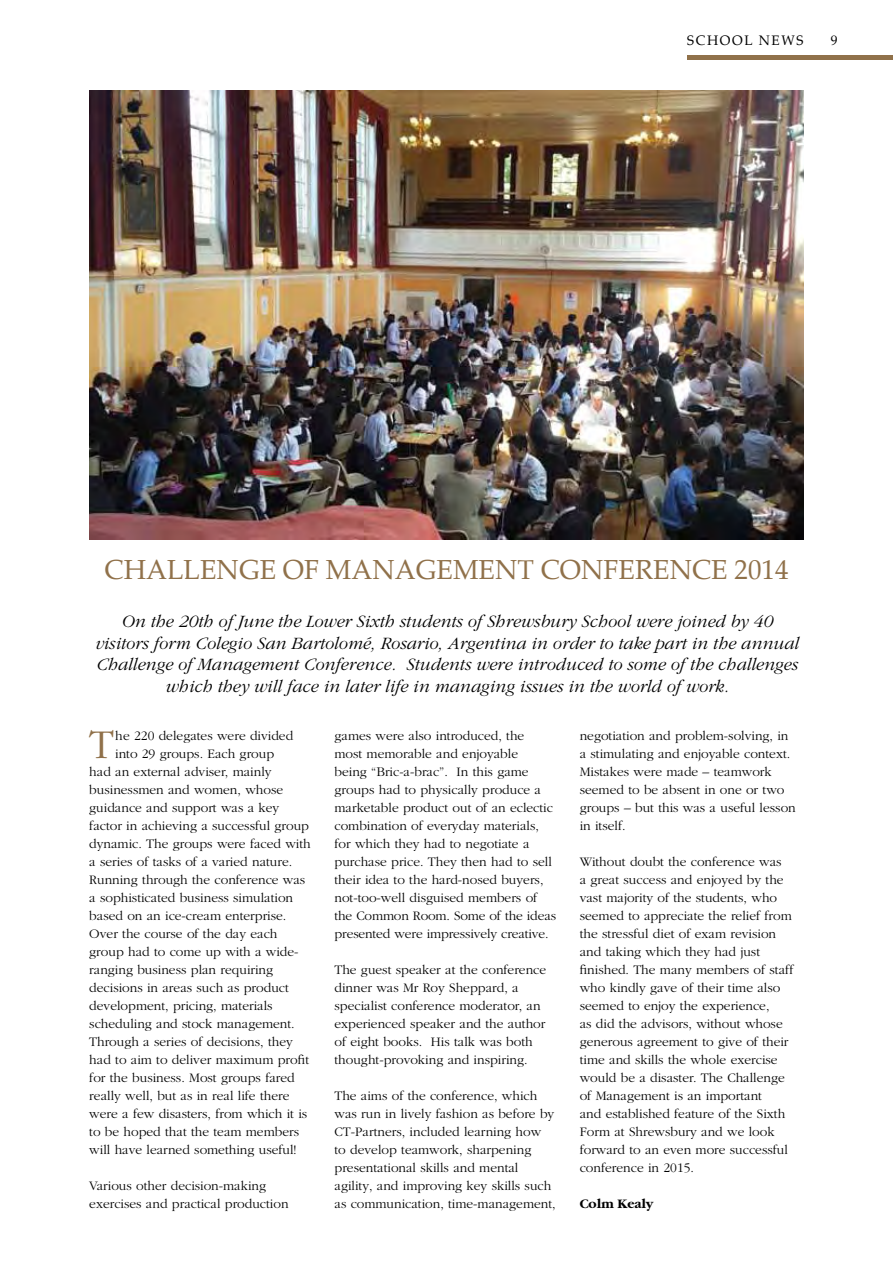
<style>
.page{position:relative;width:893px;height:1263px;background:#fff}
.page>*{position:absolute;margin:0;border:0;box-sizing:border-box;transform-origin:0 0}
.t1{font:300 42.45px "Garamond";color:#90714a}
.t2{font:27px "Palatino";color:#90714a}
.t3{font:italic 300 18px/21.6px "Garamond";color:#000;text-align:center}
.t4{font:300 13.5px/18px "Garamond";color:#000}
.t5{font:13.5px "Palatino";letter-spacing:.12em;color:#000}
.t6{font:700 13.5px "Garamond";color:#000}
</style>
<div class="page">
<img style="left:89px;top:90px;width:715px;height:449px">
<div style="left:687px;top:55px;width:206px;height:5px;background:#90714a"></div>
<p class="t5" style="left:687px;top:29px;width:118px">SCHOOL NEWS</p>
<p class="t5" style="left:831px;top:29px;width:8px">9</p>
<h2 class="t2" style="left:105px;top:547px;width:685px">CHALLENGE OF MANAGEMENT CONFERENCE 2014</h2>
<p class="t3" style="left:95px;top:611px;width:705px">On the 20th of June the Lower Sixth students of Shrewsbury School were joined by 40 visitors form Colegio San Bartolomé, Rosario, Argentina in order to take part in the annual Challenge of Management Conference. Students were introduced to some of the challenges which they will face in later life in managing issues in the world of work.</p>
<h1 class="t1" style="left:89px;top:721px;width:26px">T</h1>
<p class="t4" style="left:115px;top:727px;width:180px">he 220 delegates were divided</p>
<p class="t4" style="left:115px;top:745px;width:161px">into 29 groups. Each group</p>
<p class="t4" style="left:89px;top:763px;width:184px">had an external adviser, mainly</p>
<p class="t4" style="left:89px;top:781px;width:195px">businessmen and women, whose</p>
<p class="t4" style="left:89px;top:799px;width:192px">guidance and support was a key</p>
<p class="t4" style="left:89px;top:817px;width:221px">factor in achieving a successful group</p>
<p class="t4" style="left:89px;top:835px;width:223px">dynamic. The groups were faced with</p>
<p class="t4" style="left:89px;top:853px;width:205px">a series of tasks of a varied nature.</p>
<p class="t4" style="left:89px;top:871px;width:218px">Running through the conference was</p>
<p class="t4" style="left:89px;top:889px;width:205px">a sophisticated business simulation</p>
<p class="t4" style="left:89px;top:907px;width:199px">based on an ice-cream enterprise.</p>
<p class="t4" style="left:89px;top:925px;width:190px">Over the course of the day each</p>
<p class="t4" style="left:89px;top:943px;width:211px">group had to come up with a wide-</p>
<p class="t4" style="left:89px;top:961px;width:185px">ranging business plan requiring</p>
<p class="t4" style="left:89px;top:979px;width:201px">decisions in areas such as product</p>
<p class="t4" style="left:89px;top:997px;width:185px">development, pricing, materials</p>
<p class="t4" style="left:89px;top:1015px;width:207px">scheduling and stock management.</p>
<p class="t4" style="left:89px;top:1033px;width:205px">Through a series of decisions, they</p>
<p class="t4" style="left:89px;top:1051px;width:221px">had to aim to deliver maximum profit</p>
<p class="t4" style="left:89px;top:1068px;width:207px">for the business. Most groups fared</p>
<p class="t4" style="left:89px;top:1086px;width:202px">really well, but as in real life there</p>
<p class="t4" style="left:89px;top:1104px;width:219px">were a few disasters, from which it is</p>
<p class="t4" style="left:89px;top:1122px;width:211px">to be hoped that the team members</p>
<p class="t4" style="left:89px;top:1140px;width:209px">will have learned something useful!</p>
<p class="t4" style="left:89px;top:1176px;width:201px">Various other decision-making exercises and practical production</p>
<p class="t4" style="left:334px;top:726px;width:223px">games were also introduced, the<br>most memorable and enjoyable<br>being “Bric-a-brac”. In this game groups had to physically produce a marketable product out of an eclectic combination of everyday materials, for which they had to negotiate a purchase price. They then had to sell their idea to the hard-nosed buyers, not-too-well disguised members of the Common Room. Some of the ideas presented were impressively creative.</p>
<p class="t4" style="left:334px;top:960px;width:213px">The guest speaker at the conference dinner was Mr Roy Sheppard, a specialist conference moderator, an experienced speaker and the author of eight books. His talk was both thought-provoking and inspiring.</p>
<p class="t4" style="left:334px;top:1086px;width:223px">The aims of the conference, which was run in lively fashion as before by CT-Partners, included learning how to develop teamwork, sharpening presentational skills and mental agility, and improving key skills such as communication, time-management,</p>
<p class="t4" style="left:580px;top:726px;width:218px">negotiation and problem-solving, in a stimulating and enjoyable context.<br>Mistakes were made – teamwork seemed to be absent in one or two groups – but this was a useful lesson in itself.</p>
<p class="t4" style="left:580px;top:852px;width:215px">Without doubt the conference was<br>a great success and enjoyed by the vast majority of the students, who seemed to appreciate the relief from the stressful diet of exam revision and taking which they had just finished. The many members of staff who kindly gave of their time also seemed to enjoy the experience,<br>as did the advisors, without whose generous agreement to give of their time and skills the whole exercise would be a disaster. The Challenge of Management is an important<br>and established feature of the Sixth<br>Form at Shrewsbury and we look forward to an even more successful conference in 2015.</p>
<p class="t6" style="left:580px;top:1196px;width:75px">Colm Kealy</p>
</div>
